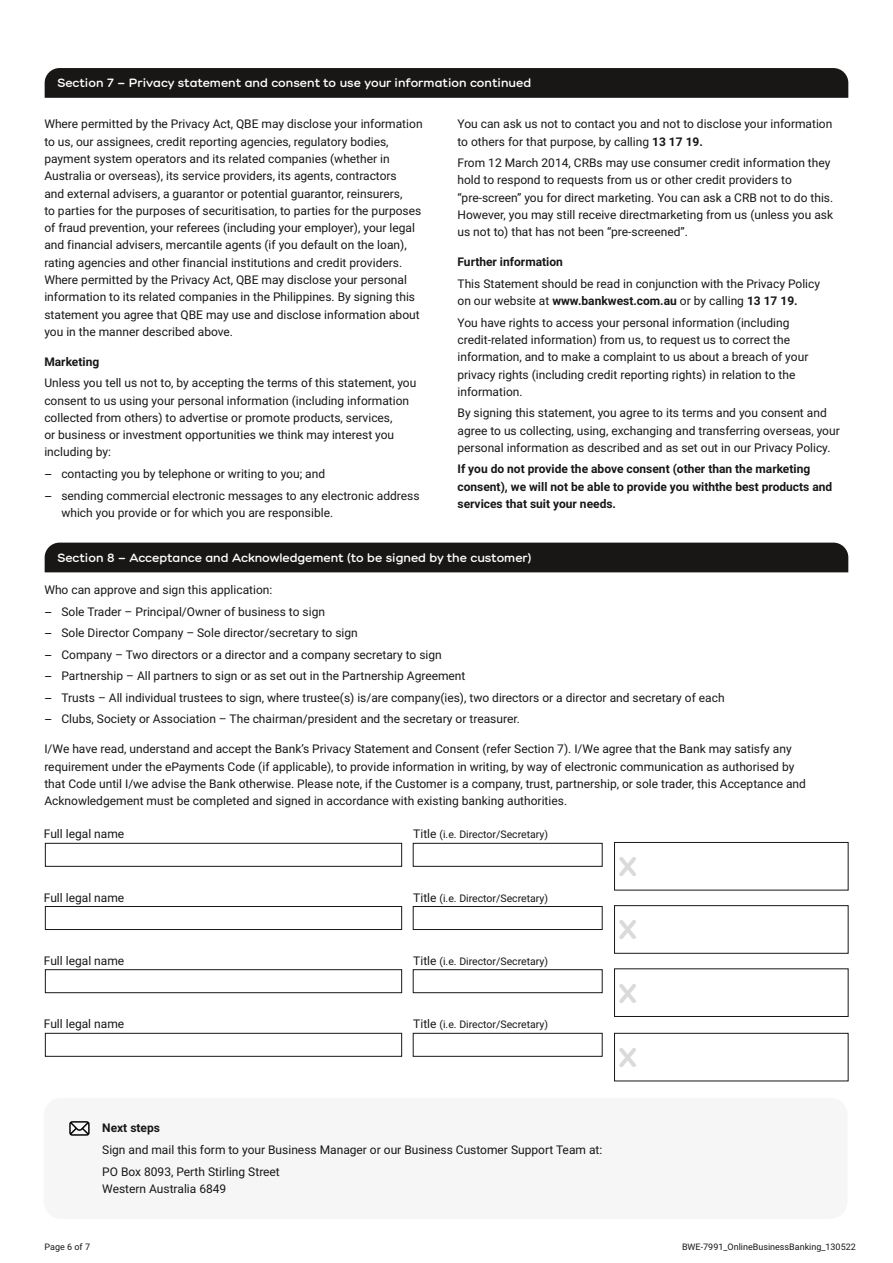
<style>
.page{position:relative;width:893px;height:1263px;background:#fff}
.page>*{position:absolute;margin:0;border:0;box-sizing:border-box;transform-origin:0 0}
.t1{font:700 27px "Bankwest";color:#d9dada}
.t2{font:12px/17.2px "Roboto";color:#181716}
.t3{font:700 12px/17.2px "Roboto";color:#181716}
.t4{font:12px "Bankwest";color:#fff}
.t5{font:10.5px "Roboto";color:#181716}
.t6{font:9px "Roboto";color:#181716}
.s1{font-family:"Bankwest";font-weight:300}
.s2{font-weight:700}
.s3{font-size:12px}
</style>
<div class="page">
<div style="left:45px;top:68px;width:803px;height:30px;background:#181716"></div>
<div style="left:45px;top:543px;width:803px;height:29px;background:#181716"></div>
<div style="left:45px;top:906px;width:357px;height:24px;border:1px solid #181716"></div>
<div style="left:45px;top:843px;width:357px;height:23px;border:1px solid #181716"></div>
<div style="left:45px;top:969px;width:357px;height:24px;border:1px solid #181716"></div>
<div style="left:614px;top:905px;width:234px;height:48px;border:1px solid #181716"></div>
<div style="left:614px;top:842px;width:234px;height:48px;border:1px solid #181716"></div>
<div style="left:614px;top:969px;width:234px;height:48px;border:1px solid #181716"></div>
<div style="left:413px;top:906px;width:189px;height:24px;border:1px solid #181716"></div>
<div style="left:413px;top:843px;width:189px;height:23px;border:1px solid #181716"></div>
<div style="left:413px;top:969px;width:189px;height:24px;border:1px solid #181716"></div>
<div style="left:45px;top:1033px;width:357px;height:23px;border:1px solid #181716"></div>
<div style="left:614px;top:1033px;width:234px;height:48px;border:1px solid #181716"></div>
<div style="left:413px;top:1033px;width:189px;height:23px;border:1px solid #181716"></div>
<div style="left:44px;top:1098px;width:803px;height:121px;background:#f6f6f6;border-radius:17px"></div>
<svg style="left:69px;top:1121px;width:21px;height:15px"></svg>
<p class="t4" style="left:57px;top:76px;width:475px">Section 7 – Privacy statement and consent to use your information continued</p>
<p class="t2" style="left:44px;top:115px;width:380px">Where permitted by the Privacy Act, QBE may disclose your information to us, our assignees, credit reporting agencies, regulatory bodies, payment system operators and its related companies (whether in Australia or overseas), its service providers, its agents, contractors<br>and external advisers, a guarantor or potential guarantor, reinsurers,<br>to parties for the purposes of securitisation, to parties for the purposes of fraud prevention, your referees (including your employer), your legal and financial advisers, mercantile agents (if you default on the loan), rating agencies and other financial institutions and credit providers.<br>Where permitted by the Privacy Act, QBE may disclose your personal information to its related companies in the Philippines. By signing this statement you agree that QBE may use and disclose information about you in the manner described above.</p>
<p class="t3" style="left:44px;top:352px;width:56px">Marketing</p>
<p class="t2" style="left:44px;top:374px;width:374px">Unless you tell us not to, by accepting the terms of this statement, you consent to us using your personal information (including information collected from others) to advertise or promote products, services,<br>or business or investment opportunities we think may interest you including by:</p>
<p class="t2" style="left:44px;top:465px;width:282px"><span class="s1">–</span> contacting you by telephone or writing to you; and</p>
<p class="t2" style="left:61px;top:486px;width:360px;text-indent:-17px"><span class="s1">–</span> sending commercial electronic messages to any electronic address which you provide or for which you are responsible.</p>
<p class="t2" style="left:457px;top:115px;width:376px">You can ask us not to contact you and not to disclose your information to others for that purpose, by calling <span class="s2">13 17 19.</span></p>
<p class="t2" style="left:457px;top:154px;width:377px">From 12 March 2014, CRBs may use consumer credit information they hold to respond to requests from us or other credit providers to “pre-screen” you for direct marketing. You can ask a CRB not to do this.<br>However, you may still receive directmarketing from us (unless you ask us not to) that has not been “pre-screened”.</p>
<p class="t3" style="left:457px;top:253px;width:107px">Further information</p>
<p class="t2" style="left:457px;top:275px;width:364px">This Statement should be read in conjunction with the Privacy Policy on our website at <span class="s2">www.bankwest.com.au</span> or by calling <span class="s2">13 17 19.</span></p>
<p class="t2" style="left:457px;top:313px;width:352px">You have rights to access your personal information (including credit-related information) from us, to request us to correct the information, and to make a complaint to us about a breach of your privacy rights (including credit reporting rights) in relation to the information.</p>
<p class="t2" style="left:457px;top:404px;width:384px">By signing this statement, you agree to its terms and you consent and agree to us collecting, using, exchanging and transferring overseas, your personal information as described and as set out in our Privacy Policy.</p>
<p class="t3" style="left:457px;top:460px;width:376px">If you do not provide the above consent (other than the marketing consent), we will not be able to provide you withthe best products and services that suit your needs.</p>
<p class="t4" style="left:57px;top:550px;width:476px">Section 8 – Acceptance and Acknowledgement (to be signed by the customer)</p>
<p class="t2" style="left:44px;top:581px;width:230px">Who can approve and sign this application:</p>
<p class="t2" style="left:44px;top:602px;width:282px"><span class="s1">–</span> Sole Trader – Principal/Owner of business to sign</p>
<p class="t2" style="left:44px;top:624px;width:315px"><span class="s1">–</span> Sole Director Company – Sole director/secretary to sign</p>
<p class="t2" style="left:44px;top:645px;width:399px"><span class="s1">–</span> Company – Two directors or a director and a company secretary to sign</p>
<p class="t2" style="left:44px;top:667px;width:423px"><span class="s1">–</span> Partnership – All partners to sign or as set out in the Partnership Agreement</p>
<p class="t2" style="left:44px;top:688px;width:682px"><span class="s1">–</span> Trusts – All individual trustees to sign, where trustee(s) is/are company(ies), two directors or a director and secretary of each</p>
<p class="t2" style="left:44px;top:710px;width:477px"><span class="s1">–</span> Clubs, Society or Association – The chairman/president and the secretary or treasurer.</p>
<p class="t2" style="left:44px;top:740px;width:763px">I/We have read, understand and accept the Bank’s Privacy Statement and Consent (refer Section 7). I/We agree that the Bank may satisfy any requirement under the ePayments Code (if applicable), to provide information in writing, by way of electronic communication as authorised by that Code until I/we advise the Bank otherwise. Please note, if the Customer is a company, trust, partnership, or sole trader, this Acceptance and Acknowledgement must be completed and signed in accordance with existing banking authorities.</p>
<p class="t2" style="left:44px;top:825px;width:82px">Full legal name</p>
<p class="t5" style="left:413px;top:827px;width:136px"><span class="s3">Title</span> (i.e. Director/Secretary)</p>
<p class="t2" style="left:44px;top:888px;width:82px">Full legal name</p>
<p class="t5" style="left:413px;top:890px;width:136px"><span class="s3">Title</span> (i.e. Director/Secretary)</p>
<p class="t2" style="left:44px;top:951px;width:82px">Full legal name</p>
<p class="t5" style="left:413px;top:954px;width:136px"><span class="s3">Title</span> (i.e. Director/Secretary)</p>
<p class="t2" style="left:44px;top:1015px;width:82px">Full legal name</p>
<p class="t5" style="left:413px;top:1017px;width:136px"><span class="s3">Title</span> (i.e. Director/Secretary)</p>
<h1 class="t1" style="left:619px;top:850px;width:20px">X</h1>
<h1 class="t1" style="left:619px;top:913px;width:20px">X</h1>
<h1 class="t1" style="left:619px;top:976px;width:20px">X</h1>
<h1 class="t1" style="left:619px;top:1041px;width:20px">X</h1>
<p class="t3" style="left:102px;top:1119px;width:59px">Next steps</p>
<p class="t2" style="left:102px;top:1138px;width:502px;line-height:21.8px">Sign and mail this form to your Business Manager or our Business Customer Support Team at:<br>PO Box 8093, Perth Stirling Street</p>
<p class="t2" style="left:102px;top:1180px;width:126px">Western Australia 6849</p>
<p class="t6" style="left:45px;top:1241px;width:47px">Page 6 of 7</p>
<p class="t6" style="left:682px;top:1241px;width:175px">BWE-7991_OnlineBusinessBanking_130522</p>
</div>
